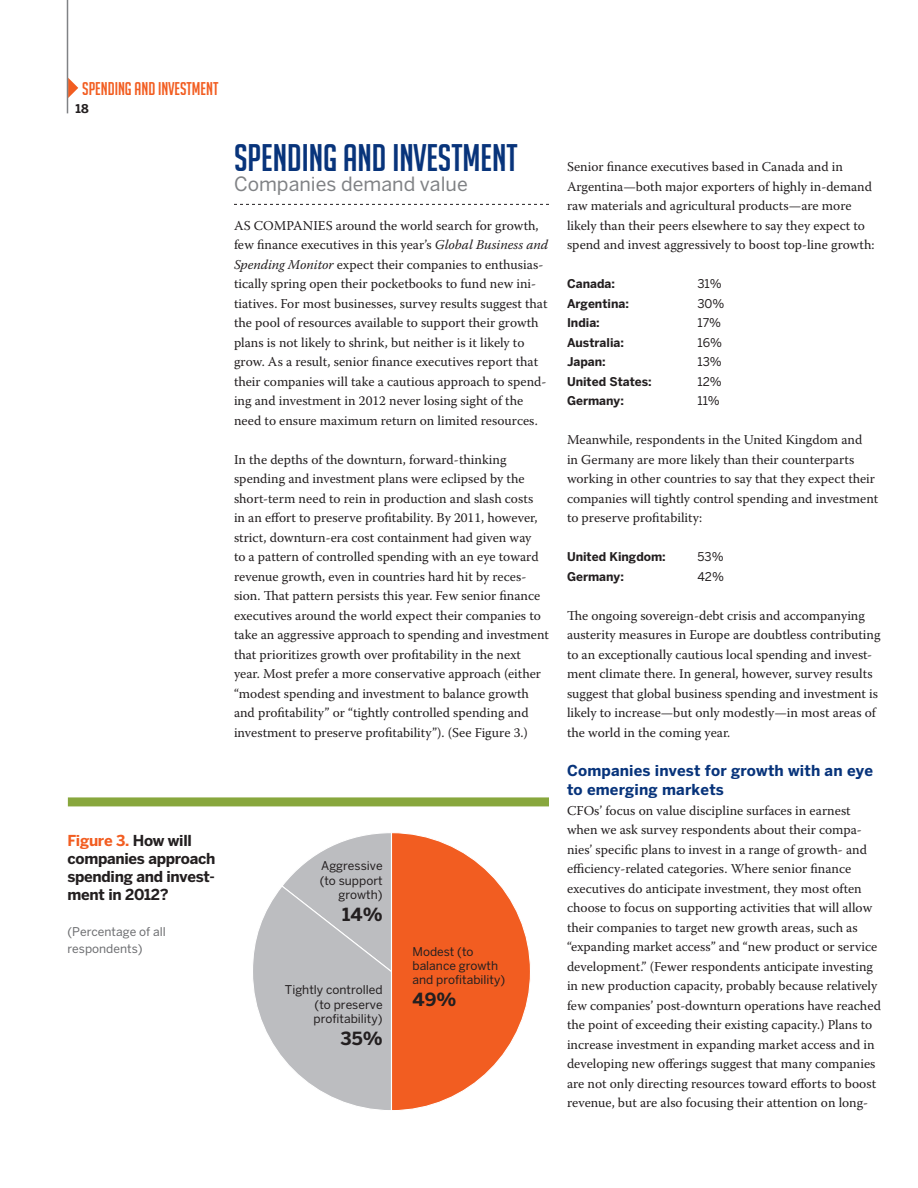
<style>
.page{position:relative;width:918px;height:1188px;background:#fff}
.page>*{position:absolute;margin:0;border:0;box-sizing:border-box;transform-origin:0 0}
.chapter_titles{font:37.5px "Big Noodle Titling";color:#08347b}
.chapter_deks{font:19.5px "Benton Sans";color:#808285}
.t1{font:18px "Big Noodle Titling";color:#f25d21}
.t2{font:700 18px "Benton Sans";color:#231f20}
.t3{font:700 15px/18px "Benton Sans";letter-spacing:-.02em;color:#231f20}
.text{font:700 15px/19.5px "Benton Sans";letter-spacing:.01em;color:#08347b}
.text-2{font:13.5px/19.5px "Warnock Pro";color:#231f20}
.text-3{font:12px/14.4px "Benton Sans";color:#231f20}
.text-4{font:700 12px "Benton Sans";color:#231f20}
.t4{font:12px/17.4px "Benton Sans";color:#6c6d70}
.s1{font-style:italic}
.s2{color:#f25d21}
</style>
<div class="page">
<svg style="left:234px;top:204px;width:315px;height:1px"></svg>
<svg style="left:68px;top:78px;width:10px;height:20px"></svg>
<hr style="left:67px;top:0;width:1px;height:113px;background:#808285">
<div style="left:68px;top:797px;width:481px;height:9px;background:#88a73d"></div>
<svg style="left:253px;top:832px;width:278px;height:279px"></svg>
<p class="t1" style="left:82px;top:78px;width:138px">SPENDING AND INVESTMENT</p>
<p class="text-4" style="left:76px;top:102px;width:15px">18</p>
<p class="chapter_titles" style="left:234px;top:137px;width:285px">SPENDING AND INVESTMENT</p>
<p class="chapter_deks" style="left:234px;top:172px;width:235px">Companies demand value</p>
<p class="text-2" style="left:234px;top:215px;width:316px">AS COMPANIES around the world search for growth, few finance executives in this year’s <span class="s1">Global Business and Spending Monitor</span> expect their companies to enthusias&shy;tically spring open their pocketbooks to fund new ini&shy;tiatives. For most businesses, survey results suggest that the pool of resources available to support their growth plans is not likely to shrink, but neither is it likely to grow. As a result, senior finance executives report that their companies will take a cautious approach to spend&shy;ing and investment in 2012 never losing sight of the need to ensure maximum return on limited resources.</p>
<p class="text-2" style="left:234px;top:449px;width:316px">In the depths of the downturn, forward-thinking spending and investment plans were eclipsed by the short-term need to rein in production and slash costs<br>in an effort to preserve profitability. By 2011, however, strict, downturn-era cost containment had given way<br>to a pattern of controlled spending with an eye toward revenue growth, even in countries hard hit by reces&shy;sion. That pattern persists this year. Few senior finance executives around the world expect their companies to take an aggressive approach to spending and investment that prioritizes growth over profitability in the next year. Most prefer a more conservative approach (either “modest spending and investment to balance growth and profitability” or “tightly controlled spending and investment to preserve profitability”). (See Figure 3.)</p>
<p class="t3" style="left:68px;top:832px;width:149px"><span class="s2">Figure 3.</span> How will companies approach spending and invest&shy;ment in 2012?</p>
<p class="t4" style="left:68px;top:922px;width:100px">(Percentage of all respondents)</p>
<p class="text-3" style="left:321px;top:859px;width:63px">Aggressive</p>
<p class="text-3" style="left:320px;top:873px;width:65px">(to support</p>
<p class="text-3" style="left:339px;top:887px;width:46px">growth)</p>
<p class="t2" style="left:342px;top:903px;width:42px">14%</p>
<p class="text-3" style="left:285px;top:983px;width:99px">Tightly controlled</p>
<p class="text-3" style="left:315px;top:997px;width:70px">(to preserve</p>
<p class="text-3" style="left:314px;top:1011px;width:71px">profitability)</p>
<p class="t2" style="left:341px;top:1027px;width:44px">35%</p>
<p class="text-3" style="left:412px;top:944px;width:63px">Modest (to</p>
<p class="text-3" style="left:412px;top:958px;width:94px">balance growth and profitability)</p>
<p class="t2" style="left:412px;top:989px;width:45px">49%</p>
<p class="text-2" style="left:567px;top:157px;width:309px">Senior finance executives based in Canada and in Argentina—both major exporters of highly in-demand raw materials and agricultural products—are more likely than their peers elsewhere to say they expect to spend and invest aggressively to boost top-line growth:</p>
<p class="text-4" style="left:567px;top:276px;width:49px">Canada:</p>
<p class="text-3" style="left:697px;top:276px;width:26px">31%</p>
<p class="text-4" style="left:567px;top:296px;width:63px">Argentina:</p>
<p class="text-3" style="left:697px;top:296px;width:29px">30%</p>
<p class="text-4" style="left:567px;top:315px;width:34px">India:</p>
<p class="text-3" style="left:697px;top:315px;width:25px">17%</p>
<p class="text-4" style="left:567px;top:335px;width:59px">Australia:</p>
<p class="text-3" style="left:697px;top:335px;width:26px">16%</p>
<p class="text-4" style="left:567px;top:354px;width:40px">Japan:</p>
<p class="text-3" style="left:697px;top:354px;width:26px">13%</p>
<p class="text-4" style="left:567px;top:374px;width:86px">United States:</p>
<p class="text-3" style="left:697px;top:374px;width:26px">12%</p>
<p class="text-4" style="left:567px;top:393px;width:58px">Germany:</p>
<p class="text-3" style="left:697px;top:393px;width:24px">11%</p>
<p class="text-2" style="left:567px;top:430px;width:313px">Meanwhile, respondents in the United Kingdom and<br>in Germany are more likely than their counterparts working in other countries to say that they expect their companies will tightly control spending and investment to preserve profitability:</p>
<p class="text-4" style="left:567px;top:549px;width:100px">United Kingdom:</p>
<p class="text-3" style="left:697px;top:549px;width:28px">53%</p>
<p class="text-4" style="left:567px;top:569px;width:58px">Germany:</p>
<p class="text-3" style="left:697px;top:569px;width:28px">42%</p>
<p class="text-2" style="left:567px;top:605px;width:315px">The ongoing sovereign-debt crisis and accompanying austerity measures in Europe are doubtless contributing to an exceptionally cautious local spending and invest&shy;ment climate there. In general, however, survey results suggest that global business spending and investment is likely to increase—but only modestly—in most areas of the world in the coming year.</p>
<p class="text" style="left:567px;top:760px;width:308px">Companies invest for growth with an eye to emerging markets</p>
<p class="text-2" style="left:567px;top:800px;width:315px">CFOs’ focus on value discipline surfaces in earnest when we ask survey respondents about their compa&shy;nies’ specific plans to invest in a range of growth- and efficiency-related categories. Where senior finance executives do anticipate investment, they most often choose to focus on supporting activities that will allow their companies to target new growth areas, such as “expanding market access” and “new product or service development.” (Fewer respondents anticipate investing in new production capacity, probably because relatively few companies’ post-downturn operations have reached the point of exceeding their existing capacity.) Plans to increase investment in expanding market access and in developing new offerings suggest that many companies are not only directing resources toward efforts to boost revenue, but are also focusing their attention on long-</p>
</div>
